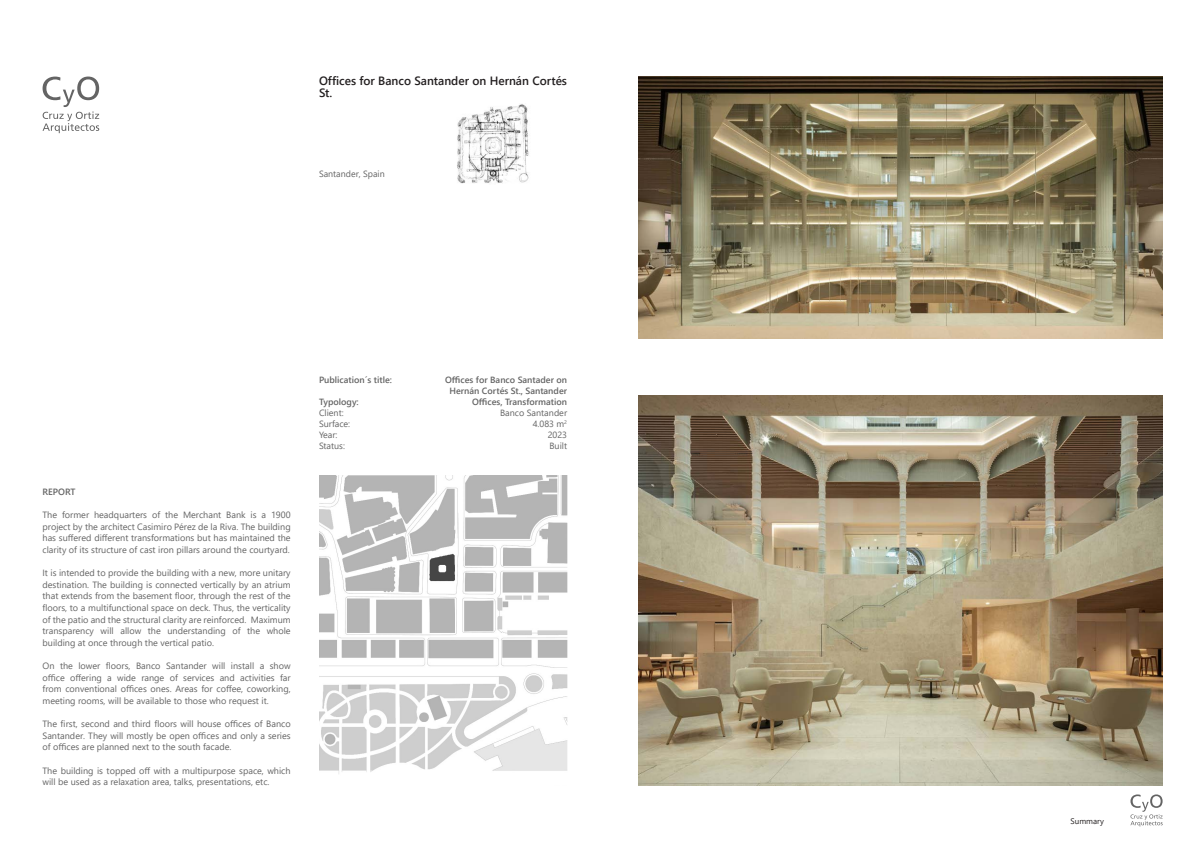
<style>
.page{position:relative;width:1191px;height:842px;background:#fff}
.page>*{position:absolute;margin:0;border:0;box-sizing:border-box;transform-origin:0 0}
.t1{font:600 12px/12px "Segoe UI";color:#231f20}
.t2{font:9.1px/11.6px "Segoe UI";color:#646464;text-align:justify}
.t3{font:600 9.1px "Segoe UI";color:#646464}
.t4{font:600 9px/11px "Segoe UI";color:#646464;text-align:center}
.t5{font:9px "Segoe UI";color:#646464}
.t6{font:8px "Segoe UI";color:#231f20}
</style>
<div class="page">
<img style="left:457px;top:104px;width:72px;height:80px">
<img style="left:638px;top:396px;width:524px;height:389px">
<img style="left:638px;top:77px;width:524px;height:262px">
<img style="left:319px;top:476px;width:248px;height:298px">
<svg style="left:43px;top:77px;width:56px;height:56px"></svg>
<svg style="left:1130px;top:794px;width:32px;height:32px"></svg>
<p class="t1" style="left:319px;top:74px;width:249px">Offices for Banco Santander on Hernán Cortés<br>St.</p>
<p class="t5" style="left:319px;top:165px;width:67px">Santander, Spain</p>
<p class="t3" style="left:43px;top:483px;width:35px">REPORT</p>
<p class="t2" style="left:43px;top:508px;width:250px">The former headquarters of the Merchant Bank is a 1900 project by the architect Casimiro Pérez de la Riva. The building has suffered different transformations but has maintained the clarity of its structure of cast iron pillars around the courtyard.</p>
<p class="t2" style="left:43px;top:566px;width:250px">It is intended to provide the building with a new, more unitary destination. The building is connected vertically by an atrium that extends from the basement floor, through the rest of the floors, to a multifunctional space on deck. Thus, the verticality of the patio and the structural clarity are reinforced. Maximum transparency will allow the understanding of the whole building at once through the vertical patio.</p>
<p class="t2" style="left:43px;top:659px;width:250px">On the lower floors, Banco Santander will install a show office offering a wide range of services and activities far from conventional offices ones. Areas for coffee, coworking, meeting rooms, will be available to those who request it.</p>
<p class="t2" style="left:43px;top:717px;width:250px">The first, second and third floors will house offices of Banco Santander. They will mostly be open offices and only a series of offices are planned next to the south facade.</p>
<p class="t2" style="left:43px;top:764px;width:250px">The building is topped off with a multipurpose space, which will be used as a relaxation area, talks, presentations, etc.</p>
<p class="t4" style="left:319px;top:374px;width:74px">Publication´s title:</p>
<p class="t4" style="left:445px;top:374px;width:123px">Offices for Banco Santader on<br>Hernán Cortés St., Santander</p>
<p class="t4" style="left:319px;top:396px;width:41px">Typology:</p>
<p class="t4" style="left:472px;top:396px;width:96px">Offices, Transformation</p>
<p class="t5" style="left:319px;top:404px;width:26px">Client:</p>
<p class="t5" style="left:500px;top:404px;width:69px">Banco Santander</p>
<p class="t5" style="left:319px;top:415px;width:33px">Surface:</p>
<p class="t5" style="left:533px;top:415px;width:36px">4.083 m<sup>2</sup></p>
<p class="t5" style="left:319px;top:426px;width:20px">Year:</p>
<p class="t5" style="left:548px;top:426px;width:21px">2023</p>
<p class="t5" style="left:319px;top:437px;width:28px">Status:</p>
<p class="t5" style="left:549px;top:437px;width:19px">Built</p>
<p class="t6" style="left:1070px;top:814px;width:35px">Summary</p>
</div>
